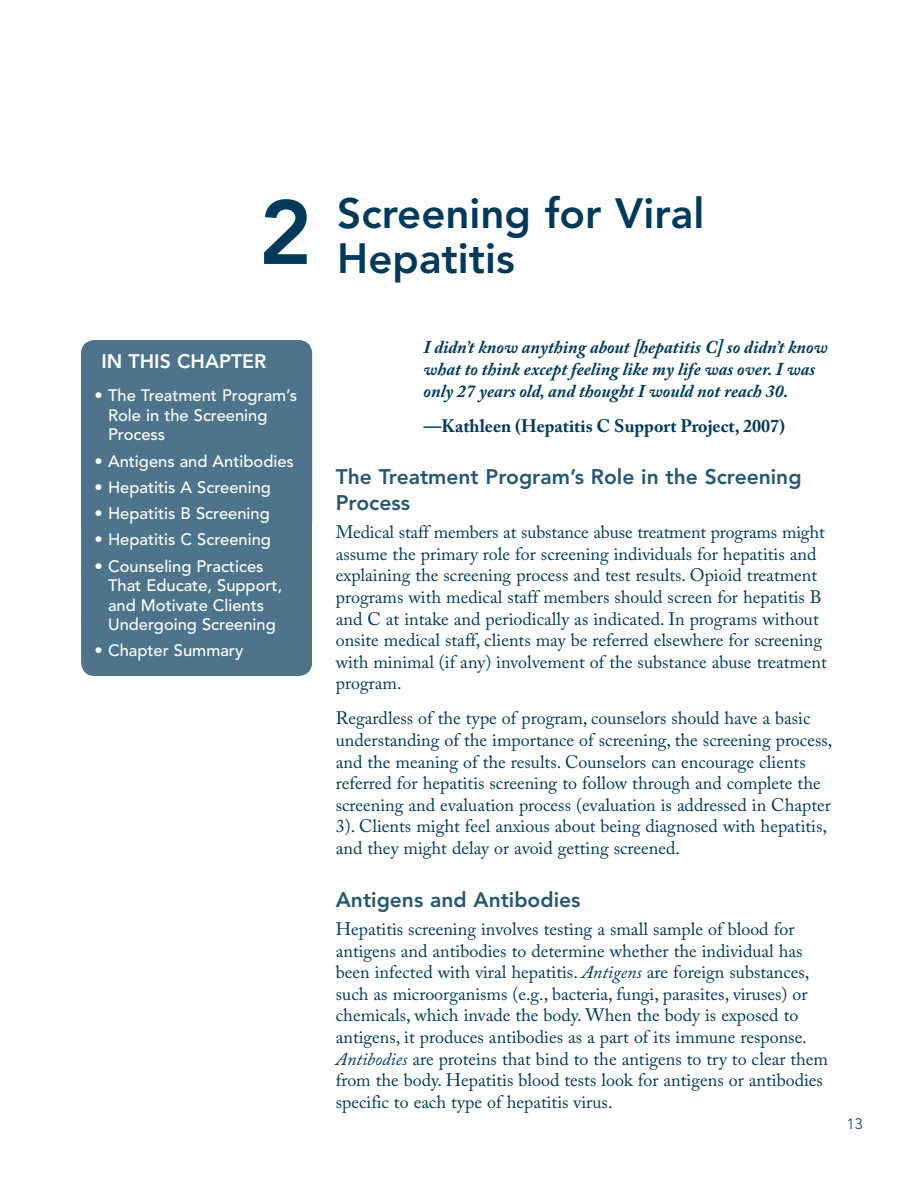
<style>
.page{position:relative;width:918px;height:1188px;background:#fff}
.page>*{position:absolute;margin:0;border:0;box-sizing:border-box;transform-origin:0 0}
.t1{font:800 42px/45px "Avenir LT Std";color:#00395a}
.t2{font:800 21px/25.5px "Avenir LT Std";color:#265772}
.t3{font:800 19.5px "Avenir LT Std";color:#fff}
.t4{font:18px/21.6px "Adobe Caslon Pro";color:#00395a}
.t5{font:italic 700 18px/21.6px "Adobe Caslon Pro";color:#00395a}
.t6{font:700 18px "Adobe Caslon Pro";color:#00395a}
.t7{font:500 16.5px/19.5px "Avenir LT Std";color:#fff}
.t8{font:300 15px "Avenir LT Std";color:#00395a}
.s1{font-size:90px}
.s2{font-style:italic}
</style>
<div class="page">
<div style="left:81px;top:340px;width:231px;height:336px;background:#4d748b;border-radius:14px"></div>
<h1 class="t1" style="left:337px;top:191px;width:368px;text-indent:-79px"><span class="s1">2</span> screening for viral hepatitis</h1>
<p class="t3" style="left:101px;top:350px;width:167px">In This Chapter</p>
<p class="t7" style="left:108px;top:386px;width:190px;text-indent:-13px">• The Treatment Program’s<br>Role in the Screening<br>Process</p>
<p class="t7" style="left:95px;top:452px;width:201px">• Antigens and Antibodies</p>
<p class="t7" style="left:95px;top:478px;width:178px">• Hepatitis A Screening</p>
<p class="t7" style="left:95px;top:504px;width:177px">• Hepatitis B Screening</p>
<p class="t7" style="left:95px;top:530px;width:178px">• Hepatitis C Screening</p>
<p class="t7" style="left:108px;top:557px;width:176px;text-indent:-13px">• Counseling Practices<br>That Educate, Support, and Motivate Clients<br>Undergoing Screening</p>
<p class="t7" style="left:95px;top:641px;width:150px">• Chapter Summary</p>
<p class="t3" style="left:154px;top:350px;width:89px">I cAT</p>
<p class="t5" style="left:424px;top:336px;width:406px">I didn’t know anything about [hepatitis C] so didn’t know what to think except feeling like my life was over. I was only 27 years old, and thought I would not reach 30.</p>
<p class="t6" style="left:424px;top:415px;width:363px">—Kathleen (Hepatitis C Support Project, 2007)</p>
<h2 class="t2" style="left:336px;top:464px;width:467px">The Treatment program’s role in the screening process</h2>
<p class="t4" style="left:336px;top:521px;width:493px">Medical staff members at substance abuse treatment programs might assume the primary role for screening individuals for hepatitis and explaining the screening process and test results. Opioid treatment programs with medical staff members should screen for hepatitis B and C at intake and periodically as indicated. In programs without onsite medical staff, clients may be referred elsewhere for screening with minimal (if any) involvement of the substance abuse treatment program.</p>
<p class="t4" style="left:336px;top:707px;width:498px">Regardless of the type of program, counselors should have a basic understanding of the importance of screening, the screening process, and the meaning of the results. Counselors can encourage clients referred for hepatitis screening to follow through and complete the screening and evaluation process (evaluation is addressed in Chapter 3). Clients might feel anxious about being diagnosed with hepatitis, and they might delay or avoid getting screened.</p>
<h2 class="t2" style="left:336px;top:887px;width:246px">Antigens and Antibodies</h2>
<p class="t4" style="left:336px;top:918px;width:494px">Hepatitis screening involves testing a small sample of blood for antigens and antibodies to determine whether the individual has been infected with viral hepatitis. <span class="s2">Antigens</span> are foreign substances, such as microorganisms (e.g., bacteria, fungi, parasites, viruses) or chemicals, which invade the body. When the body is exposed to antigens, it produces antibodies as a part of its immune response.<br><span class="s2">Antibodies</span> are proteins that bind to the antigens to try to clear them from the body. Hepatitis blood tests look for antigens or antibodies specific to each type of hepatitis virus.</p>
<p class="t8" style="left:847px;top:1115px;width:17px">13</p>
</div>
